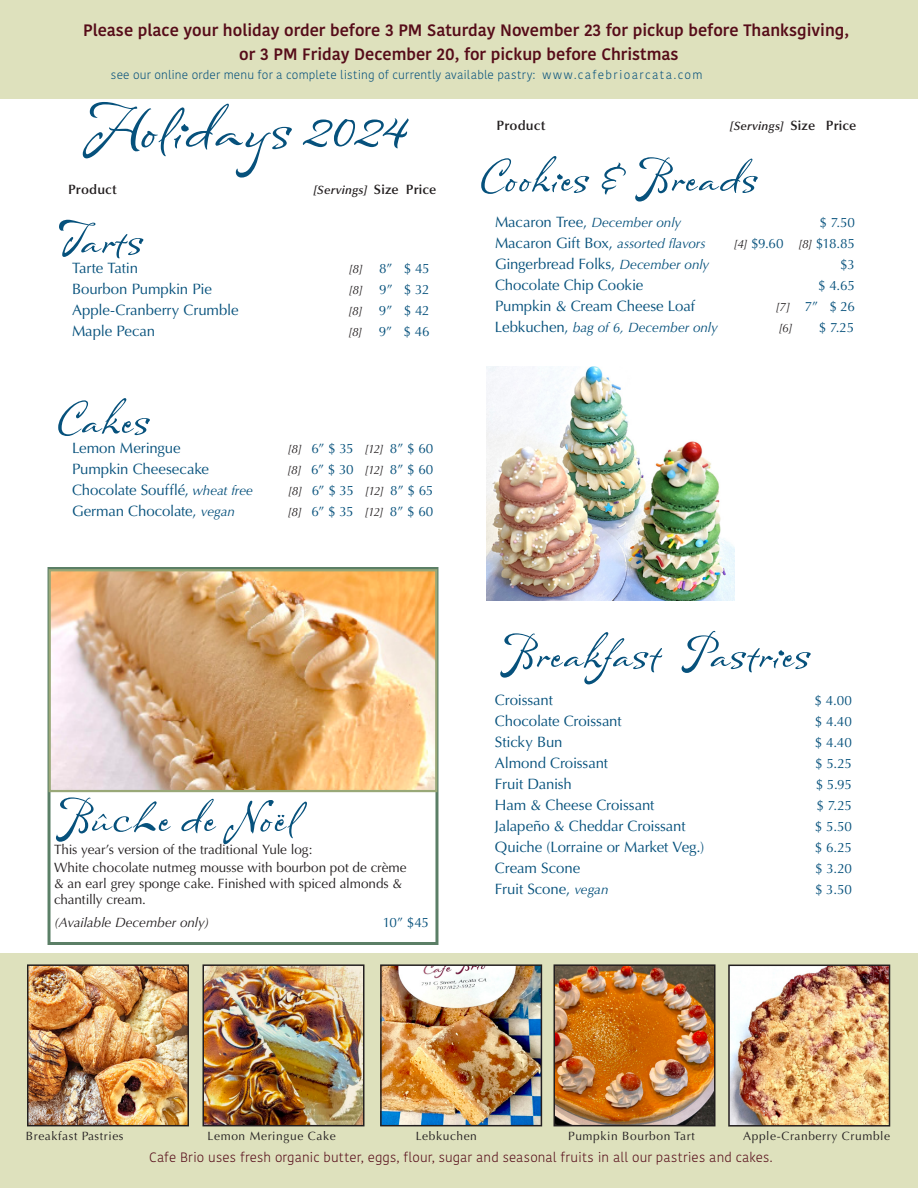
<style>
.page{position:relative;width:918px;height:1188px;background:#fff}
.page>*{position:absolute;margin:0;border:0;box-sizing:border-box;transform-origin:0 0}
.section_text{font:72px "P22 Chai Tea Pro";color:#06517c}
.price_list_heading{font:54px "P22 Chai Tea";letter-spacing:.015em;color:#06517c}
.text_indented{font:54px "P22 Chai Tea";letter-spacing:.01em;color:#06517c}
.section_text-2{font:54px "P22 Chai Tea";letter-spacing:.025em;color:#06517c}
.Optima_heading{font:600 16.5px "Kohinoor Devanagari";color:#560c19}
.text_indented-2{font:15px "Optima LT Std";letter-spacing:-.01em;color:#06517c}
.text_indented-3{font:13.5px "Optima LT Std";letter-spacing:-.015em;color:#06517c}
.section_text-3{font:13.5px/16.2px "Optima LT Std";letter-spacing:-.005em;color:#231f20}
.Optima_heading-2{font:300 13.5px "Kohinoor Devanagari";letter-spacing:.005em;color:#560c19}
.text_indented-4{font:italic 13.5px "Optima LT Std";color:#06517c}
.section_text-4{font:italic 13.5px "Optima LT Std";color:#231f20}
.section_text-5{font:600 13.5px "Optima LT Std";letter-spacing:.015em;color:#231f20}
.section_text-6{font:13.5px "Optima LT Std";color:#06517c}
.text_indented-5{font:300 12px "Kohinoor Devanagari";letter-spacing:.015em;color:#06517c}
.t1{font:12px "Optima LT Std";letter-spacing:.05em;color:#231f20}
.section_text-7{font:italic 600 12px "Optima LT Std";letter-spacing:.02em;color:#231f20}
.text_indented-6{font:italic 12px "Optima LT Std";color:#231f20}
.s1{font-style:normal;font-size:13.5px}
.s2{font-style:italic;font-size:12px;color:#231f20}
.s3{font-style:italic;font-size:13.5px}
.s4{font-style:normal;font-size:15px}
</style>
<div class="page">
<div style="left:0;top:954px;width:918px;height:234px;background:#dee1bd"></div>
<div style="left:0;top:0;width:918px;height:98px;background:#dee1bd"></div>
<img style="left:557px;top:967px;width:156px;height:156px">
<div style="left:554px;top:964px;width:162px;height:162px;border:2px solid #231f20"></div>
<img style="left:731px;top:968px;width:156px;height:156px">
<div style="left:728px;top:965px;width:162px;height:162px;border:2px solid #231f20"></div>
<img style="left:383px;top:967px;width:156px;height:156px">
<div style="left:380px;top:964px;width:162px;height:162px;border:2px solid #231f20"></div>
<img style="left:205px;top:967px;width:156px;height:156px">
<div style="left:202px;top:964px;width:162px;height:162px;border:2px solid #231f20"></div>
<img style="left:30px;top:967px;width:156px;height:156px">
<div style="left:27px;top:964px;width:162px;height:162px;border:2px solid #231f20"></div>
<div style="left:48px;top:567px;width:390px;height:378px;border:3px solid #5b7f66"></div>
<img style="left:52px;top:572px;width:382px;height:217px">
<div style="left:49px;top:569px;width:388px;height:223px;border:2px solid #99a878"></div>
<img style="left:486px;top:366px;width:248px;height:234px">
<p class="Optima_heading" style="left:83px;top:21px;width:767px">Please place your holiday order before 3 PM Saturday November 23 for pickup before Thanksgiving,</p>
<p class="Optima_heading" style="left:239px;top:45px;width:441px">or 3 PM Friday December 20, for pickup before Christmas</p>
<p class="text_indented-5" style="left:111px;top:68px;width:593px">see our online order menu for a complete listing of currently available pastry: w w w.cafebrioarcata.com</p>
<p class="section_text" style="left:82px;top:85px;width:328px">Holidays 2024</p>
<p class="section_text-5" style="left:68px;top:181px;width:50px">Product</p>
<p class="section_text-7" style="left:313px;top:183px;width:125px">[Servings] <span class="s1">Size Price</span></p>
<p class="price_list_heading" style="left:54px;top:210px;width:90px">Tarts</p>
<p class="text_indented-2" style="left:72px;top:260px;width:68px">Tarte Tatin</p>
<p class="text_indented-3" style="left:349px;top:261px;width:82px"><span class="s2">[8]</span> 8” $ 45</p>
<p class="text_indented-2" style="left:72px;top:281px;width:141px">Bourbon Pumpkin Pie</p>
<p class="text_indented-3" style="left:349px;top:282px;width:82px"><span class="s2">[8]</span> 9” $ 32</p>
<p class="text_indented-2" style="left:72px;top:302px;width:168px">Apple-Cranberry Crumble</p>
<p class="text_indented-3" style="left:349px;top:303px;width:82px"><span class="s2">[8]</span> 9” $ 42</p>
<p class="text_indented-2" style="left:72px;top:323px;width:85px">Maple Pecan</p>
<p class="text_indented-3" style="left:349px;top:324px;width:82px"><span class="s2">[8]</span> 9” $ 46</p>
<p class="price_list_heading" style="left:54px;top:390px;width:97px">Cakes</p>
<p class="text_indented-2" style="left:72px;top:440px;width:110px">Lemon Meringue</p>
<p class="text_indented-3" style="left:288px;top:441px;width:147px"><span class="s2">[8]</span> 6” $ 35 <span class="s2">[12]</span> 8” $ 60</p>
<p class="text_indented-2" style="left:72px;top:461px;width:139px">Pumpkin Cheesecake</p>
<p class="text_indented-3" style="left:288px;top:462px;width:147px"><span class="s2">[8]</span> 6” $ 30 <span class="s2">[12]</span> 8” $ 60</p>
<p class="text_indented-2" style="left:72px;top:482px;width:183px">Chocolate Soufflé, <span class="s3">wheat free</span></p>
<p class="text_indented-3" style="left:288px;top:483px;width:147px"><span class="s2">[8]</span> 6” $ 35 <span class="s2">[12]</span> 8” $ 65</p>
<p class="text_indented-2" style="left:72px;top:503px;width:165px">German Chocolate, <span class="s3">vegan</span></p>
<p class="text_indented-3" style="left:288px;top:504px;width:147px"><span class="s2">[8]</span> 6” $ 35 <span class="s2">[12]</span> 8” $ 60</p>
<p class="section_text-2" style="left:54px;top:788px;width:245px">Bûche de Noël</p>
<p class="section_text-3" style="left:54px;top:842px;width:260px">This year’s version of the traditional Yule log:</p>
<p class="section_text-3" style="left:54px;top:860px;width:354px">White chocolate nutmeg mousse with bourbon pot de crème &amp; an earl grey sponge cake. Finished with spiced almonds &amp; chantilly cream.</p>
<p class="section_text-4" style="left:54px;top:915px;width:157px">(Available December only)</p>
<p class="section_text-6" style="left:383px;top:915px;width:48px">10” $45</p>
<p class="section_text-5" style="left:496px;top:118px;width:50px">Product</p>
<p class="section_text-7" style="left:730px;top:119px;width:128px">[Servings] <span class="s1">Size Price</span></p>
<p class="price_list_heading" style="left:477px;top:147px;width:282px">Cookies &amp; Breads</p>
<p class="text_indented-2" style="left:495px;top:214px;width:188px">Macaron Tree, <span class="s3">December only</span></p>
<p class="text_indented-3" style="left:819px;top:215px;width:37px">$ 7.50</p>
<p class="text_indented-2" style="left:495px;top:235px;width:212px">Macaron Gift Box, <span class="s3">assorted flavors</span></p>
<p class="text_indented-3" style="left:734px;top:236px;width:122px"><span class="s2">[4]</span> $9.60 <span class="s2">[8]</span> $18.85</p>
<p class="text_indented-2" style="left:495px;top:256px;width:216px">Gingerbread Folks, <span class="s3">December only</span></p>
<p class="text_indented-3" style="left:840px;top:257px;width:16px">$3</p>
<p class="text_indented-2" style="left:495px;top:277px;width:150px">Chocolate Chip Cookie</p>
<p class="text_indented-3" style="left:818px;top:278px;width:38px">$ 4.65</p>
<p class="text_indented-2" style="left:495px;top:298px;width:201px">Pumpkin &amp; Cream Cheese Loaf</p>
<p class="text_indented-3" style="left:776px;top:299px;width:80px"><span class="s2">[7]</span> 7” $ 26</p>
<p class="text_indented-4" style="left:495px;top:320px;width:224px"><span class="s4">Lebkuchen,</span> bag of 6, December only</p>
<p class="text_indented-6" style="left:779px;top:321px;width:14px">[6]</p>
<p class="text_indented-3" style="left:819px;top:320px;width:37px">$ 7.25</p>
<p class="text_indented" style="left:498px;top:624px;width:313px">Breakfast Pastries</p>
<p class="text_indented-2" style="left:495px;top:692px;width:59px">Croissant</p>
<p class="text_indented-3" style="left:815px;top:693px;width:39px">$ 4.00</p>
<p class="text_indented-2" style="left:495px;top:713px;width:128px">Chocolate Croissant</p>
<p class="text_indented-3" style="left:815px;top:714px;width:39px">$ 4.40</p>
<p class="text_indented-2" style="left:495px;top:734px;width:69px">Sticky Bun</p>
<p class="text_indented-3" style="left:815px;top:735px;width:39px">$ 4.40</p>
<p class="text_indented-2" style="left:495px;top:755px;width:115px">Almond Croissant</p>
<p class="text_indented-3" style="left:815px;top:756px;width:38px">$ 5.25</p>
<p class="text_indented-2" style="left:495px;top:776px;width:78px">Fruit Danish</p>
<p class="text_indented-3" style="left:816px;top:777px;width:38px">$ 5.95</p>
<p class="text_indented-2" style="left:495px;top:797px;width:161px">Ham &amp; Cheese Croissant</p>
<p class="text_indented-3" style="left:817px;top:798px;width:37px">$ 7.25</p>
<p class="text_indented-2" style="left:495px;top:818px;width:192px">Jalapeño &amp; Cheddar Croissant</p>
<p class="text_indented-3" style="left:815px;top:819px;width:39px">$ 5.50</p>
<p class="text_indented-2" style="left:495px;top:839px;width:211px">Quiche (Lorraine or Market Veg.)</p>
<p class="text_indented-3" style="left:815px;top:840px;width:39px">$ 6.25</p>
<p class="text_indented-2" style="left:495px;top:860px;width:87px">Cream Scone</p>
<p class="text_indented-3" style="left:815px;top:861px;width:38px">$ 3.20</p>
<p class="text_indented-2" style="left:495px;top:881px;width:115px">Fruit Scone, <span class="s3">vegan</span></p>
<p class="text_indented-3" style="left:815px;top:882px;width:38px">$ 3.50</p>
<p class="t1" style="left:26px;top:1129px;width:99px">Breakfast Pastries</p>
<p class="t1" style="left:208px;top:1129px;width:130px">Lemon Meringue Cake</p>
<p class="t1" style="left:416px;top:1129px;width:63px">Lebkuchen</p>
<p class="t1" style="left:568px;top:1129px;width:128px">Pumpkin Bourbon Tart</p>
<p class="t1" style="left:743px;top:1129px;width:149px">Apple-Cranberry Crumble</p>
<p class="Optima_heading-2" style="left:149px;top:1149px;width:625px">Cafe Brio uses fresh organic butter, eggs, flour, sugar and seasonal fruits in all our pastries and cakes.</p>
</div>
